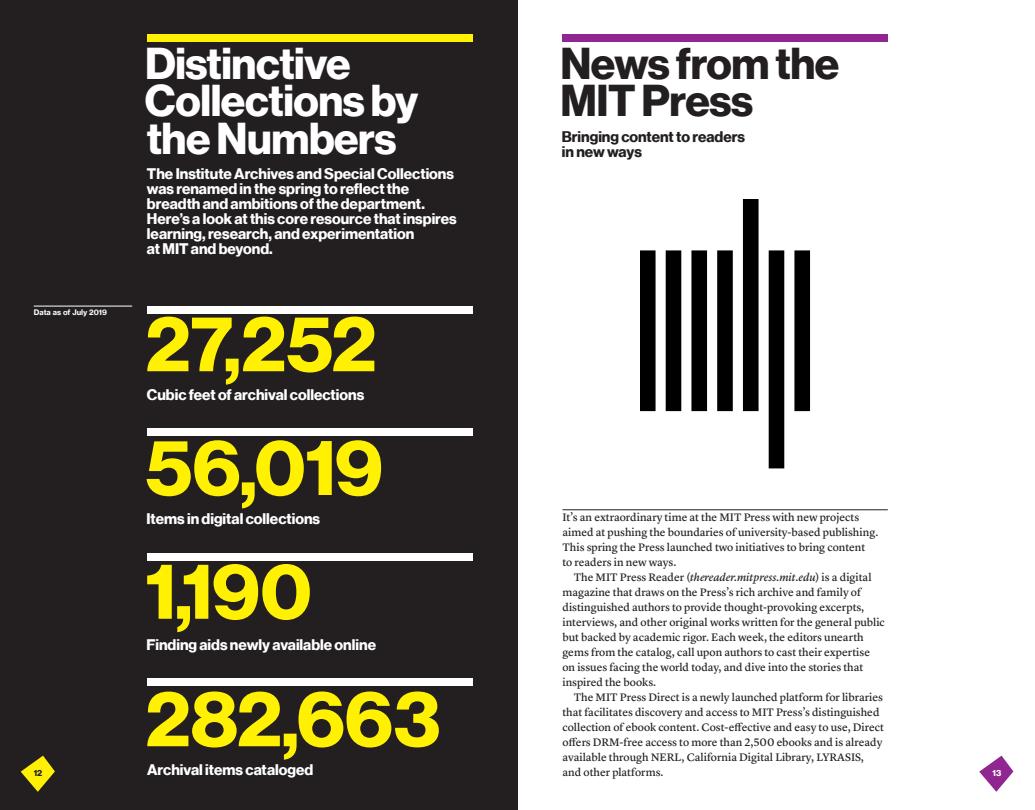
<style>
.page{position:relative;width:1035px;height:810px;background:#fff}
.page>*{position:absolute;margin:0;border:0;box-sizing:border-box;transform-origin:0 0}
.INFOGRAPHIC{font:75px "N Haas Grotesk DS Std 75 Bd";color:#fff101}
.HEADLINE{font:43.75px "N Haas Grotesk DS Std 75 Bd";letter-spacing:-.01em;color:#fff}
.HEADLINE-2{font:43.75px "N Haas Grotesk DS Std 75 Bd";letter-spacing:-.01em;color:#231f20}
.SUB_HEAD{font:15px/15px "N Haas Grotesk DS Pro 75 Bd";color:#fff}
.SUB_HEAD-2{font:15px "N Haas Grotesk DS Pro 75 Bd";color:#231f20}
.BODYCOPY{font:11.25px/15px "Lyon Text Regular No.2";color:#231f20}
.FIRST_PARAGRAPH{font:11.25px/15px "Lyon Text Regular No.2";color:#231f20}
.t1{font:8.75px "N Haas Grotesk DS Std 75 Bd";color:#231f20}
.t2{font:8.75px "N Haas Grotesk DS Std 75 Bd";color:#fff}
.CAPTION_BOLD{font:7.5px "N Haas Grotesk TX Pro 75 Bd";color:#fff}
.s1{font-style:italic}
</style>
<div class="page">
<div style="left:0;top:0;width:518px;height:810px;background:#231f20"></div>
<div style="left:147px;top:34px;width:326px;height:8px;background:#fff101"></div>
<div style="left:147px;top:306px;width:326px;height:7px;background:#fff"></div>
<div style="left:147px;top:428px;width:326px;height:7px;background:#fff"></div>
<div style="left:147px;top:553px;width:326px;height:8px;background:#fff"></div>
<div style="left:147px;top:679px;width:326px;height:7px;background:#fff"></div>
<hr style="left:34px;top:306px;width:98px;height:1px;background:#fff">
<div style="left:562px;top:34px;width:326px;height:8px;background:#90268f"></div>
<hr style="left:562px;top:509px;width:326px;height:1px;background:#231f20">
<img style="left:640px;top:199px;width:170px;height:269px">
<svg style="left:979px;top:756px;width:34px;height:36px"></svg>
<svg style="left:21px;top:756px;width:34px;height:36px"></svg>
<p class="CAPTION_BOLD" style="left:34px;top:308px;width:75px">Data as of July 2019</p>
<p class="HEADLINE" style="left:145px;top:38px;width:207px">Distinctive</p>
<p class="HEADLINE" style="left:145px;top:75px;width:275px">Collections by</p>
<p class="HEADLINE" style="left:147px;top:113px;width:251px">the Numbers</p>
<p class="SUB_HEAD" style="left:147px;top:167px;width:309px">The Institute Archives and Special Collections</p>
<p class="SUB_HEAD" style="left:147px;top:182px;width:311px">was renamed in the spring to reflect the breadth and ambitions of the department.<br>Here’s a look at this core resource that inspires learning, research, and experimentation<br>at MIT and beyond.</p>
<p class="INFOGRAPHIC" style="left:146px;top:301px;width:232px">27,252</p>
<p class="SUB_HEAD" style="left:147px;top:388px;width:219px">Cubic feet of archival collections</p>
<p class="INFOGRAPHIC" style="left:146px;top:425px;width:239px">56,019</p>
<p class="HEADLINE-2" style="left:560px;top:38px;width:281px">News from the</p>
<p class="HEADLINE-2" style="left:560px;top:75px;width:195px">MIT Press</p>
<p class="SUB_HEAD-2" style="left:562px;top:128px;width:185px">Bringing content to readers</p>
<p class="SUB_HEAD-2" style="left:562px;top:143px;width:82px">in new ways</p>
<p class="FIRST_PARAGRAPH" style="left:562px;top:509px;width:317px">It’s an extraordinary time at the MIT Press with new projects aimed at pushing the boundaries of university-based publishing.<br>This spring the Press launched two initiatives to bring content<br>to readers in new ways.</p>
<p class="BODYCOPY" style="left:562px;top:569px;width:324px;text-indent:11px">The MIT Press Reader (<span class="s1">thereader.mitpress.mit.edu</span>) is a digital magazine that draws on the Press’s rich archive and family of distinguished authors to provide thought-provoking excerpts, interviews, and other original works written for the general public but backed by academic rigor. Each week, the editors unearth gems from the catalog, call upon authors to cast their expertise on issues facing the world today, and dive into the stories that inspired the books.</p>
<p class="BODYCOPY" style="left:562px;top:689px;width:323px;text-indent:11px">The MIT Press Direct is a newly launched platform for libraries that facilitates discovery and access to MIT Press’s distinguished collection of ebook content. Cost-effective and easy to use, Direct offers DRM-free access to more than 2,500 ebooks and is already available through NERL, California Digital Library, LYRASIS,</p>
<p class="SUB_HEAD" style="left:146px;top:512px;width:175px">Items in digital collections</p>
<p class="INFOGRAPHIC" style="left:145px;top:549px;width:168px">1,190</p>
<p class="SUB_HEAD" style="left:146px;top:637px;width:231px">Finding aids newly available online</p>
<p class="INFOGRAPHIC" style="left:146px;top:676px;width:297px">282,663</p>
<p class="SUB_HEAD" style="left:147px;top:763px;width:168px">Archival items cataloged</p>
<p class="t1" style="left:34px;top:768px;width:10px">12</p>
<p class="BODYCOPY" style="left:562px;top:764px;width:103px">and other platforms.</p>
<p class="t2" style="left:992px;top:768px;width:10px">13</p>
</div>
